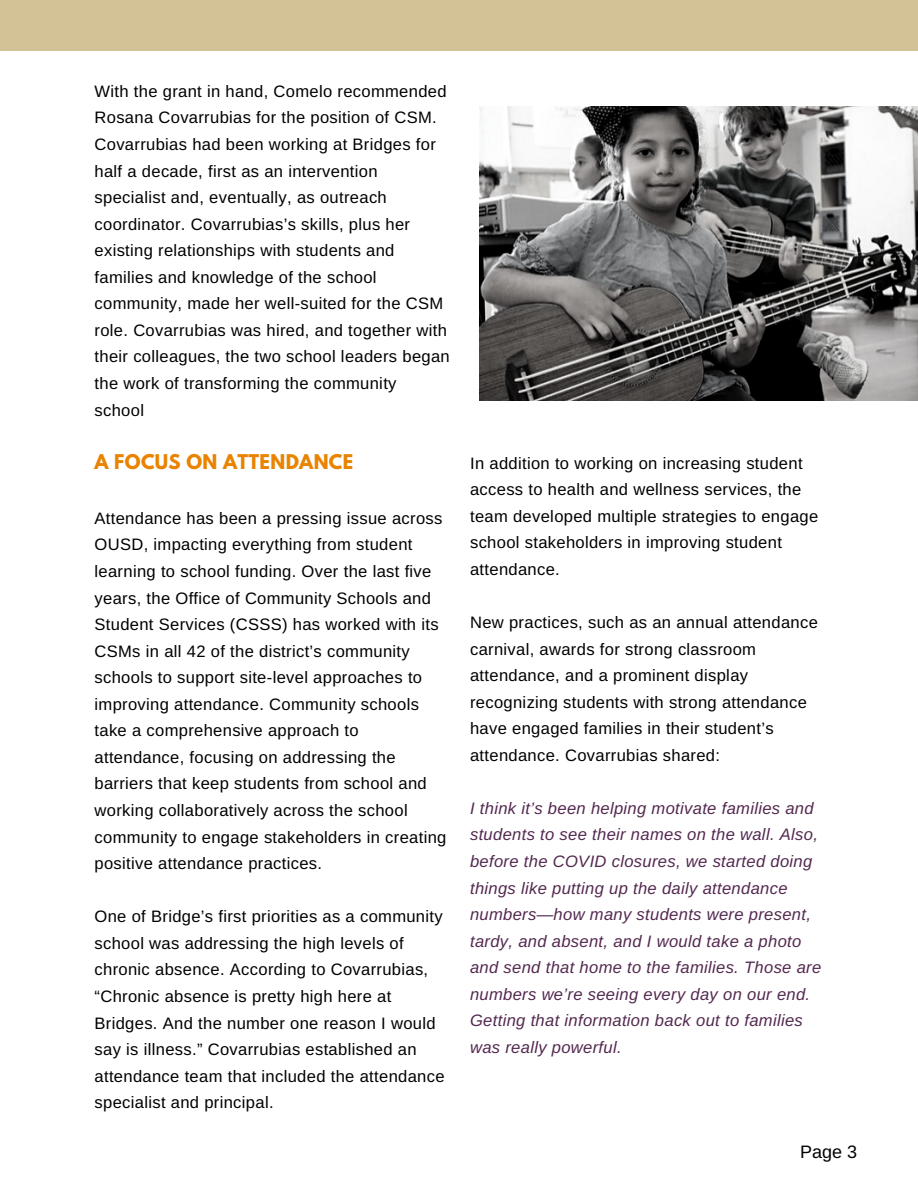
<style>
.page{position:relative;width:918px;height:1188px;background:#fff}
.page>*{position:absolute;margin:0;border:0;box-sizing:border-box;transform-origin:0 0}
.t1{font:700 18px "League Spartan";letter-spacing:.02em;color:#e98300}
.t2{font:18px "Arimo";color:#000}
.t3{font:16.5px/26.5px "Arimo";letter-spacing:.02em;color:#000}
.t4{font:italic 16.5px/26.5px "Arimo";letter-spacing:.02em;color:#53284f}
</style>
<div class="page">
<div style="left:0;top:0;width:918px;height:51px;background:#d2c295"></div>
<img style="left:479px;top:107px;width:439px;height:293px">
<p class="t3" style="left:95px;top:78px;width:357px">With the grant in hand, Comelo recommended Rosana Covarrubias for the position of CSM.<br>Covarrubias had been working at Bridges for half a decade, first as an intervention specialist and, eventually, as outreach coordinator. Covarrubias’s skills, plus her existing relationships with students and families and knowledge of the school community, made her well-suited for the CSM role. Covarrubias was hired, and together with their colleagues, the two school leaders began the work of transforming the community school</p>
<p class="t1" style="left:95px;top:452px;width:260px">A FOCUS ON ATTENDANCE</p>
<p class="t3" style="left:95px;top:505px;width:353px">Attendance has been a pressing issue across OUSD, impacting everything from student learning to school funding. Over the last five years, the Office of Community Schools and Student Services (CSSS) has worked with its CSMs in all 42 of the district’s community schools to support site-level approaches to improving attendance. Community schools take a comprehensive approach to attendance, focusing on addressing the barriers that keep students from school and working collaboratively across the school community to engage stakeholders in creating positive attendance practices.</p>
<p class="t3" style="left:95px;top:903px;width:352px">One of Bridge’s first priorities as a community school was addressing the high levels of chronic absence. According to Covarrubias, “Chronic absence is pretty high here at Bridges. And the number one reason I would say is illness.” Covarrubias established an attendance team that included the attendance specialist and principal.</p>
<p class="t3" style="left:470px;top:450px;width:350px">In addition to working on increasing student access to health and wellness services, the team developed multiple strategies to engage school stakeholders in improving student attendance.</p>
<p class="t3" style="left:470px;top:609px;width:349px">New practices, such as an annual attendance carnival, awards for strong classroom attendance, and a prominent display recognizing students with strong attendance have engaged families in their student’s attendance. Covarrubias shared:</p>
<p class="t4" style="left:470px;top:795px;width:353px">I think it’s been helping motivate families and students to see their names on the wall. Also, before the COVID closures, we started doing things like putting up the daily attendance numbers—how many students were present, tardy, and absent, and I would take a photo and send that home to the families. Those are numbers we’re seeing every day on our end.<br>Getting that information back out to families was really powerful.</p>
<p class="t2" style="left:800px;top:1142px;width:59px">Page 3</p>
</div>
